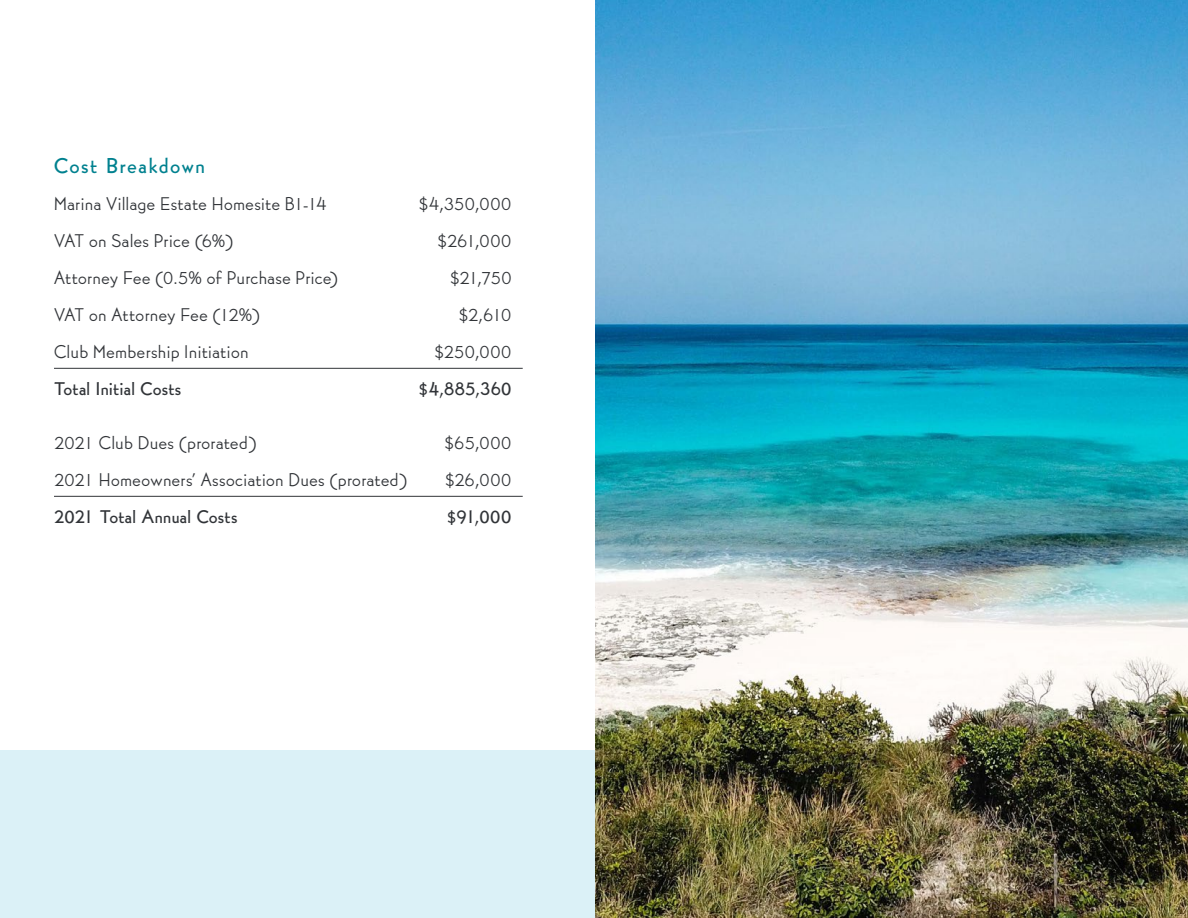
<style>
.page{position:relative;width:1188px;height:918px;background:#fff}
.page>*{position:absolute;margin:0;border:0;box-sizing:border-box;transform-origin:0 0}
.Sales_Subs{font:500 21px "Bernhard Gothic SG";letter-spacing:.075em;color:#00818f}
.Financial_Details{font:18px "Bernhard Gothic SG";letter-spacing:.02em;color:#313438}
.Financial_Details_Un{font:18px "Bernhard Gothic SG";letter-spacing:.02em;color:#313438}
.Financial_Details_To{font:500 18px "Bernhard Gothic SG";letter-spacing:.015em;color:#313438}
.Financial_Details_Sp{font:18px "Bernhard Gothic SG";letter-spacing:.015em;color:#313438}
</style>
<div class="page">
<div style="left:0;top:751px;width:1188px;height:167px;background:#dbf1f7"></div>
<hr style="left:54px;top:368px;width:469px;height:1px;background:#313438">
<hr style="left:54px;top:496px;width:469px;height:1px;background:#313438">
<img style="left:595px;top:0;width:593px;height:918px">
<p class="Sales_Subs" style="left:54px;top:151px;width:152px">Cost Breakdown</p>
<p class="Financial_Details" style="left:54px;top:192px;width:274px">Marina Village Estate Homesite B1-14</p>
<p class="Financial_Details" style="left:418px;top:192px;width:95px">$4,350,000</p>
<p class="Financial_Details" style="left:54px;top:229px;width:180px">VAT on Sales Price (6%)</p>
<p class="Financial_Details" style="left:437px;top:229px;width:76px">$261,000</p>
<p class="Financial_Details" style="left:54px;top:266px;width:285px">Attorney Fee (0.5% of Purchase Price)</p>
<p class="Financial_Details" style="left:450px;top:266px;width:63px">$21,750</p>
<p class="Financial_Details" style="left:54px;top:303px;width:207px">VAT on Attorney Fee (12%)</p>
<p class="Financial_Details" style="left:458px;top:303px;width:55px">$2,610</p>
<p class="Financial_Details_Un" style="left:54px;top:340px;width:196px">Club Membership Initiation</p>
<p class="Financial_Details_Un" style="left:434px;top:340px;width:79px">$250,000</p>
<p class="Financial_Details_To" style="left:54px;top:376px;width:129px">Total Initial Costs</p>
<p class="Financial_Details_To" style="left:418px;top:376px;width:95px">$4,885,360</p>
<p class="Financial_Details_Sp" style="left:54px;top:431px;width:204px">2021 Club Dues (prorated)</p>
<p class="Financial_Details_Sp" style="left:444px;top:431px;width:69px">$65,000</p>
<p class="Financial_Details_Un" style="left:54px;top:468px;width:355px">2021 Homeowners’ Association Dues (prorated)</p>
<p class="Financial_Details_Un" style="left:445px;top:468px;width:68px">$26,000</p>
<p class="Financial_Details_To" style="left:54px;top:504px;width:185px">2021 Total Annual Costs</p>
<p class="Financial_Details_To" style="left:447px;top:504px;width:66px">$91,000</p>
</div>
